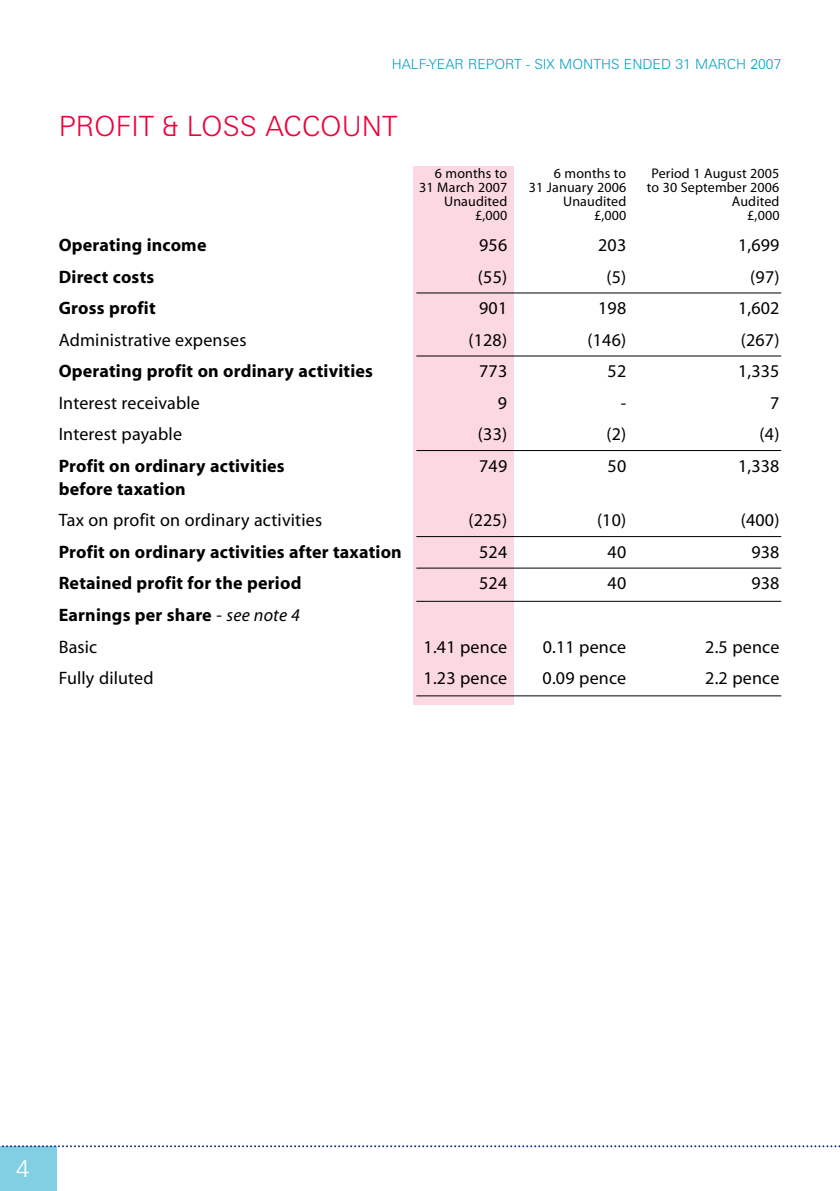
<style>
.page{position:relative;width:840px;height:1191px;background:#fff}
.page>*{position:absolute;margin:0;border:0;box-sizing:border-box;transform-origin:0 0}
.t1{font:300 28px "Zurich BT";color:#ec023c}
.t2{font:300 24px "Zurich BT";color:#fff}
.t3{font:18px "Myriad";letter-spacing:.01em;color:#000}
.t4{font:700 18px/31.6px "Myriad";letter-spacing:.01em;color:#000}
.t5{font:14px "Myriad";letter-spacing:.01em;color:#000}
.t6{font:300 14px "Zurich BT";color:#02a0c6}
.s1{font-weight:400}
.s2{font-weight:400;font-style:italic}
</style>
<div class="page">
<div style="left:413px;top:166px;width:100px;height:538px;background:#fcd9e2"></div>
<div style="left:0;top:1146px;width:57px;height:45px;background:#81cfe2"></div>
<svg style="left:2px;top:1145px;width:837px;height:2px"></svg>
<hr style="left:416px;top:292px;width:364px;height:1px;background:#000">
<hr style="left:416px;top:355px;width:364px;height:1px;background:#000">
<hr style="left:416px;top:450px;width:364px;height:1px;background:#000">
<hr style="left:416px;top:536px;width:364px;height:1px;background:#000">
<hr style="left:416px;top:567px;width:364px;height:1px;background:#000">
<hr style="left:416px;top:601px;width:364px;height:1px;background:#000">
<hr style="left:416px;top:695px;width:364px;height:1px;background:#000">
<p class="t6" style="left:391px;top:59px;width:391px">HALF-YEAR REPORT - SIX MONTHS ENDED 31 MARCH 2007</p>
<h1 class="t1" style="left:59px;top:115px;width:340px">PROFIT &amp; LOSS ACCOUNT</h1>
<p class="t5" style="left:434px;top:168px;width:74px">6 months to</p>
<p class="t5" style="left:553px;top:168px;width:74px">6 months to</p>
<p class="t5" style="left:651px;top:168px;width:129px">Period 1 August 2005</p>
<p class="t5" style="left:419px;top:182px;width:89px">31 March 2007</p>
<p class="t5" style="left:528px;top:182px;width:99px">31 January 2006</p>
<p class="t5" style="left:646px;top:182px;width:134px">to 30 September 2006</p>
<p class="t5" style="left:444px;top:196px;width:65px">Unaudited</p>
<p class="t5" style="left:563px;top:196px;width:65px">Unaudited</p>
<p class="t5" style="left:731px;top:196px;width:49px">Audited</p>
<p class="t5" style="left:474px;top:210px;width:34px">£,000</p>
<p class="t5" style="left:593px;top:210px;width:34px">£,000</p>
<p class="t5" style="left:746px;top:210px;width:34px">£,000</p>
<p class="t4" style="left:59px;top:231px;width:149px">Operating income</p>
<p class="t3" style="left:479px;top:238px;width:30px">956</p>
<p class="t3" style="left:598px;top:238px;width:30px">203</p>
<p class="t3" style="left:737px;top:238px;width:43px">1,699</p>
<p class="t4" style="left:59px;top:262px;width:97px">Direct costs</p>
<p class="t3" style="left:477px;top:270px;width:31px">(55)</p>
<p class="t3" style="left:606px;top:270px;width:21px">(5)</p>
<p class="t3" style="left:749px;top:270px;width:31px">(97)</p>
<p class="t4" style="left:59px;top:294px;width:98px">Gross profit</p>
<p class="t3" style="left:479px;top:301px;width:30px">901</p>
<p class="t3" style="left:598px;top:301px;width:30px">198</p>
<p class="t3" style="left:737px;top:301px;width:43px">1,602</p>
<p class="t3" style="left:59px;top:333px;width:189px">Administrative expenses</p>
<p class="t3" style="left:468px;top:333px;width:40px">(128)</p>
<p class="t3" style="left:587px;top:333px;width:40px">(146)</p>
<p class="t3" style="left:740px;top:333px;width:40px">(267)</p>
<p class="t4" style="left:59px;top:357px;width:315px">Operating profit on ordinary activities</p>
<p class="t3" style="left:479px;top:364px;width:30px">773</p>
<p class="t3" style="left:607px;top:364px;width:20px">52</p>
<p class="t3" style="left:737px;top:364px;width:43px">1,335</p>
<p class="t3" style="left:59px;top:396px;width:142px">Interest receivable</p>
<p class="t3" style="left:497px;top:396px;width:11px">9</p>
<p class="t3" style="left:620px;top:396px;width:7px">-</p>
<p class="t3" style="left:769px;top:396px;width:11px">7</p>
<p class="t3" style="left:59px;top:427px;width:125px">Interest payable</p>
<p class="t3" style="left:477px;top:427px;width:31px">(33)</p>
<p class="t3" style="left:606px;top:427px;width:21px">(2)</p>
<p class="t3" style="left:759px;top:427px;width:21px">(4)</p>
<p class="t4" style="left:59px;top:451px;width:227px">Profit on ordinary activities</p>
<p class="t3" style="left:479px;top:459px;width:30px">749</p>
<p class="t3" style="left:607px;top:459px;width:20px">50</p>
<p class="t3" style="left:737px;top:459px;width:43px">1,338</p>
<p class="t4" style="left:59px;top:474px;width:128px">before taxation</p>
<p class="t3" style="left:59px;top:513px;width:265px">Tax on profit on ordinary activities</p>
<p class="t3" style="left:468px;top:513px;width:40px">(225)</p>
<p class="t3" style="left:596px;top:513px;width:31px">(10)</p>
<p class="t3" style="left:740px;top:513px;width:40px">(400)</p>
<p class="t4" style="left:59px;top:537px;width:344px">Profit on ordinary activities after taxation</p>
<p class="t3" style="left:479px;top:545px;width:30px">524</p>
<p class="t3" style="left:607px;top:545px;width:20px">40</p>
<p class="t3" style="left:751px;top:545px;width:30px">938</p>
<p class="t4" style="left:59px;top:569px;width:244px">Retained profit for the period</p>
<p class="t3" style="left:479px;top:576px;width:30px">524</p>
<p class="t3" style="left:607px;top:576px;width:20px">40</p>
<p class="t3" style="left:751px;top:576px;width:30px">938</p>
<p class="t4" style="left:59px;top:600px;width:242px">Earnings per share <span class="s1">-</span> <span class="s2">see note 4<br></span><span class="s1">Basic</span></p>
<p class="t3" style="left:423px;top:639px;width:85px">1.41 pence</p>
<p class="t3" style="left:542px;top:639px;width:85px">0.11 pence</p>
<p class="t3" style="left:705px;top:639px;width:76px">2.5 pence</p>
<p class="t3" style="left:59px;top:671px;width:96px">Fully diluted</p>
<p class="t3" style="left:423px;top:671px;width:85px">1.23 pence</p>
<p class="t3" style="left:542px;top:671px;width:85px">0.09 pence</p>
<p class="t3" style="left:704px;top:671px;width:76px">2.2 pence</p>
<h2 class="t2" style="left:16px;top:1159px;width:15px">4</h2>
</div>
